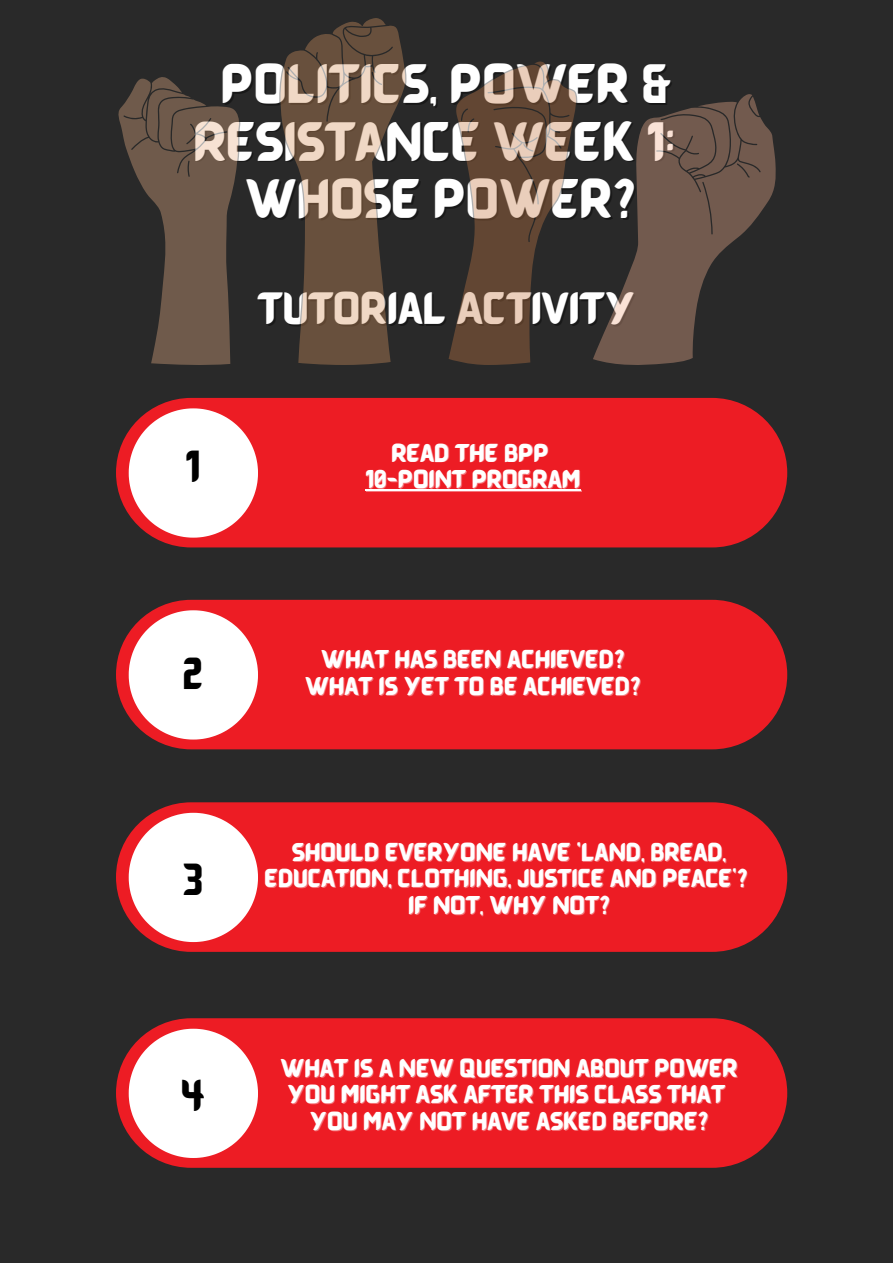
<style>
.page{position:relative;width:893px;height:1263px;background:#292929}
.page>*{position:absolute;margin:0;border:0;box-sizing:border-box;transform-origin:0 0}
.t1{font:41.25px/57.4px "BARABARA Regular";color:#fff;text-align:center}
.t2{font:33.75px "BARABARA Regular";color:#fff}
.t3{font:33.45px "BARABARA Regular";color:#000}
.t4{font:19.2px/26.5px "BARABARA Regular";color:#fff;text-align:center}
</style>
<div class="page">
<div style="left:116px;top:398px;width:671px;height:149px;background:#ed1c24"></div>
<svg style="left:129px;top:408px;width:129px;height:130px;background:#f5cdcf"></svg>
<div style="left:116px;top:600px;width:671px;height:149px;background:#ed1c24"></div>
<svg style="left:129px;top:610px;width:129px;height:129px;background:#f5cfd0"></svg>
<div style="left:116px;top:802px;width:671px;height:150px;background:#ed1c24"></div>
<svg style="left:129px;top:813px;width:129px;height:129px;background:#f5ced0"></svg>
<div style="left:116px;top:1018px;width:671px;height:150px;background:#ed1c24"></div>
<svg style="left:129px;top:1029px;width:129px;height:129px;background:#f5ced0"></svg>
<svg style="left:448px;top:61px;width:128px;height:304px"></svg>
<svg style="left:280px;top:18px;width:125px;height:347px"></svg>
<svg style="left:118px;top:77px;width:121px;height:288px"></svg>
<svg style="left:593px;top:94px;width:183px;height:271px;fill:#725a4e"></svg>
<hr style="left:366px;top:490px;width:215px;height:2px;background:#f4767b">
<hr style="left:365px;top:489px;width:215px;height:2px;background:#fff">
<p class="t1" style="left:194px;top:53px;width:483px">POLITICS, POWER &amp;<br>RESISTANCE WEEK 1:</p>
<p class="t1" style="left:245px;top:168px;width:393px">WHOSE POWER?</p>
<p class="t2" style="left:258px;top:285px;width:379px">TUTORIAL ACTIVITY</p>
<p class="t3" style="left:185px;top:444px;width:17px">1</p>
<p class="t4" style="left:391px;top:438px;width:159px">READ THE BPP</p>
<p class="t4" style="left:365px;top:465px;width:216px">10-POINT PROGRAM</p>
<p class="t3" style="left:183px;top:650px;width:21px">2</p>
<p class="t4" style="left:305px;top:645px;width:338px">WHAT HAS BEEN ACHIEVED?<br>WHAT IS YET TO BE ACHIEVED?</p>
<p class="t3" style="left:183px;top:856px;width:21px">3</p>
<p class="t3" style="left:181px;top:1072px;width:26px">4</p>
<p class="t4" style="left:265px;top:837px;width:485px">SHOULD EVERYONE HAVE 'LAND, BREAD,<br>EDUCATION, CLOTHING, JUSTICE AND PEACE'?</p>
<p class="t4" style="left:408px;top:890px;width:204px">IF NOT, WHY NOT?</p>
<p class="t4" style="left:280px;top:1053px;width:459px">WHAT IS A NEW QUESTION ABOUT POWER<br>YOU MIGHT ASK AFTER THIS CLASS THAT</p>
<p class="t4" style="left:309px;top:1106px;width:400px">YOU MAY NOT HAVE ASKED BEFORE?</p>
</div>
